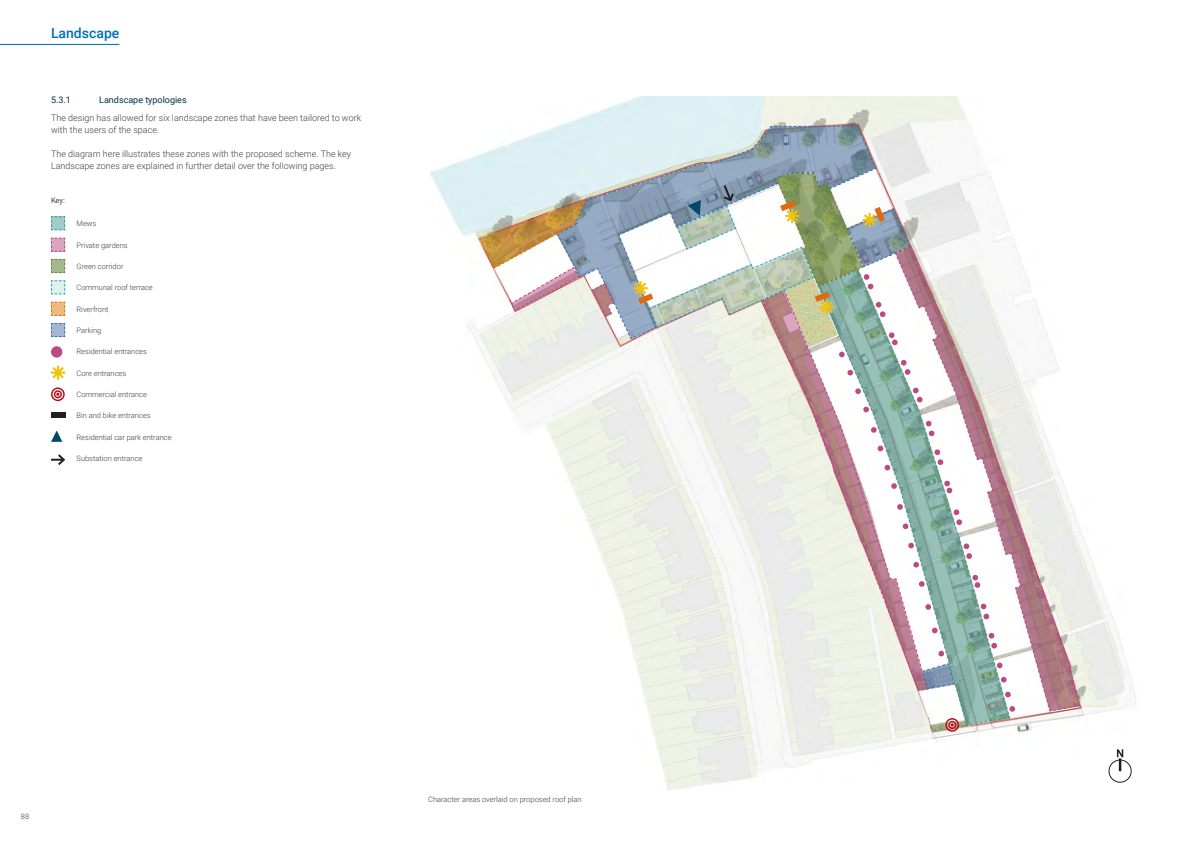
<style>
.page{position:relative;width:1191px;height:842px;background:#fff}
.page>*{position:absolute;margin:0;border:0;box-sizing:border-box;transform-origin:0 0}
.t1{font:500 14px "Roboto";color:#006eb6}
.AA_BODY_TEXT_2018{font:300 9px/12px "Roboto";color:#3e3e3f}
.t2{font:9px "Roboto";color:#00313c}
.AA_CAPTION_TEXT_EMPH{font:300 7.5px "Roboto";color:#3e3e3f}
.AA_CAPTION_2018{font:300 7.5px "Roboto";color:#3e3e3f}
.AA_CAPTION_TEXT_EMPH-2{font:7.5px "Roboto";color:#3e3e3f}
</style>
<div class="page">
<hr style="left:0;top:44px;width:119px;height:1px;background:#006eb6">
<svg style="left:51px;top:216px;width:15px;height:15px"></svg>
<svg style="left:51px;top:237px;width:15px;height:15px"></svg>
<svg style="left:51px;top:258px;width:15px;height:16px"></svg>
<svg style="left:51px;top:280px;width:15px;height:15px"></svg>
<svg style="left:51px;top:301px;width:15px;height:15px"></svg>
<svg style="left:51px;top:323px;width:15px;height:15px"></svg>
<div style="left:51px;top:346px;width:11px;height:12px;background:#bb4a83;border-radius:50%"></div>
<svg style="left:51px;top:366px;width:14px;height:14px"></svg>
<div style="left:51px;top:387px;width:14px;height:14px;border:2px solid #bb1018;border-radius:50%"></div>
<div style="left:54px;top:390px;width:8px;height:8px;border:2px solid #bb1018;border-radius:50%"></div>
<div style="left:51px;top:413px;width:14px;height:5px;background:#231f20"></div>
<svg style="left:51px;top:430px;width:11px;height:12px"></svg>
<svg style="left:51px;top:454px;width:14px;height:11px"></svg>
<img style="left:430px;top:96px;width:706px;height:695px">
<div style="left:1108px;top:760px;width:23px;height:22px;border:1px solid #231f20;border-radius:50%"></div>
<svg style="left:1117px;top:749px;width:6px;height:22px"></svg>
<div style="left:945px;top:718px;width:14px;height:14px;border:2px solid #bb1018;border-radius:50%"></div>
<div style="left:948px;top:721px;width:8px;height:8px;border:2px solid #bb1018;border-radius:50%"></div>
<svg style="left:478px;top:125px;width:602px;height:601px"></svg>
<h1 class="t1" style="left:51px;top:23px;width:70px">Landscape</h1>
<p class="t2" style="left:51px;top:94px;width:21px">5.3.1</p>
<p class="t2" style="left:99px;top:94px;width:89px">Landscape typologies</p>
<p class="AA_BODY_TEXT_2018" style="left:51px;top:111px;width:312px">The design has allowed for six landscape zones that have been tailored to work with the users of the space.</p>
<p class="AA_BODY_TEXT_2018" style="left:51px;top:147px;width:301px">The diagram here illustrates these zones with the proposed scheme. The key<br>Landscape zones are explained in further detail over the following pages.</p>
<p class="AA_CAPTION_TEXT_EMPH-2" style="left:51px;top:195px;width:15px">Key:</p>
<p class="AA_CAPTION_TEXT_EMPH" style="left:77px;top:218px;width:21px">Mews</p>
<p class="AA_CAPTION_TEXT_EMPH" style="left:77px;top:240px;width:53px">Private gardens</p>
<p class="AA_CAPTION_TEXT_EMPH" style="left:77px;top:261px;width:48px">Green corridor</p>
<p class="AA_CAPTION_TEXT_EMPH" style="left:77px;top:282px;width:78px">Communal roof terrace</p>
<p class="AA_CAPTION_TEXT_EMPH" style="left:77px;top:304px;width:34px">Riverfront</p>
<p class="AA_CAPTION_TEXT_EMPH" style="left:77px;top:325px;width:26px">Parking</p>
<p class="AA_CAPTION_TEXT_EMPH" style="left:77px;top:346px;width:72px">Residential entrances</p>
<p class="AA_CAPTION_TEXT_EMPH" style="left:77px;top:368px;width:51px">Core entrances</p>
<p class="AA_CAPTION_TEXT_EMPH" style="left:77px;top:389px;width:72px">Commercial entrance</p>
<p class="AA_CAPTION_TEXT_EMPH" style="left:77px;top:410px;width:75px">Bin and bike entrances</p>
<p class="AA_CAPTION_TEXT_EMPH" style="left:77px;top:432px;width:96px">Residential car park entrance</p>
<p class="AA_CAPTION_TEXT_EMPH" style="left:77px;top:453px;width:67px">Substation entrance</p>
<p class="AA_CAPTION_2018" style="left:21px;top:811px;width:10px">88</p>
<p class="AA_CAPTION_2018" style="left:428px;top:794px;width:155px">Character areas overlaid on proposed roof plan</p>
</div>
